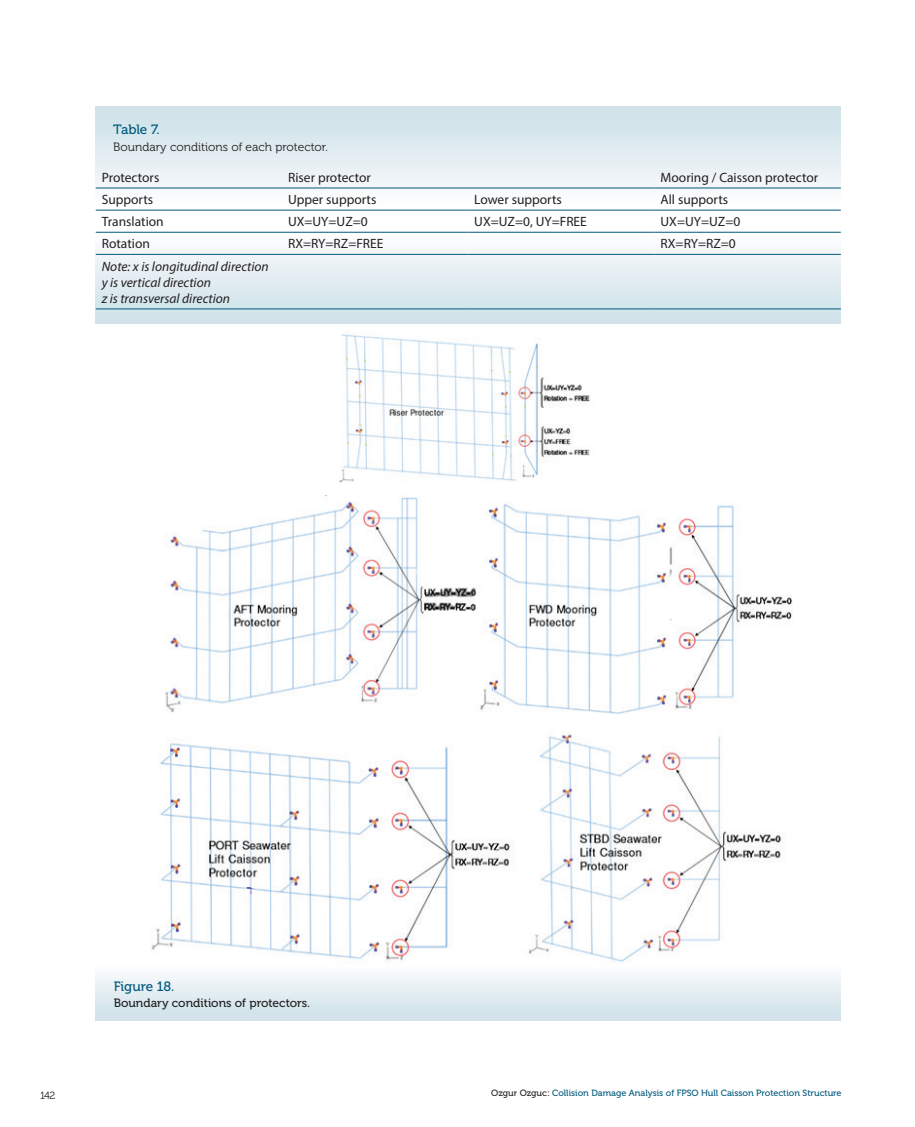
<style>
.page{position:relative;width:915px;height:1127px;background:#fff}
.page>*{position:absolute;margin:0;border:0;box-sizing:border-box;transform-origin:0 0}
.t1{font:13.5px "Myriad Pro";color:#231f20}
.t2{font:italic 13.5px/16.2px "Myriad Pro";color:#231f20}
.t3{font:13.5px "Museo 500";color:#00597c}
.t4{font:12px "Museo 300";color:#231f20}
.t5{font:12px "Museo 500";color:#231f20}
.t6{font:10.5px "Museo 300";color:#231f20}
.t7{font:9px "Museo 500";color:#00597c}
.s1{color:#231f20}
</style>
<div class="page">
<div style="left:96px;top:965px;width:744px;height:55px;background:linear-gradient(to bottom,#fdfcfe,#cce1e8)"></div>
<div style="left:96px;top:233px;width:744px;height:90px;background:linear-gradient(to bottom,#fbfbfd,#cde1e8)"></div>
<div style="left:96px;top:106px;width:744px;height:99px;background:linear-gradient(to bottom,#cce0e7,#fcfcfd)"></div>
<hr style="left:96px;top:188px;width:186px;height:1px;background:#00597c">
<hr style="left:282px;top:188px;width:186px;height:1px;background:#00597c">
<hr style="left:468px;top:188px;width:186px;height:1px;background:#00597c">
<hr style="left:654px;top:188px;width:186px;height:1px;background:#00597c">
<hr style="left:96px;top:210px;width:186px;height:1px;background:#00597c">
<hr style="left:282px;top:210px;width:186px;height:1px;background:#00597c">
<hr style="left:468px;top:210px;width:186px;height:1px;background:#00597c">
<hr style="left:654px;top:210px;width:186px;height:1px;background:#00597c">
<hr style="left:96px;top:232px;width:186px;height:1px;background:#00597c">
<hr style="left:282px;top:232px;width:186px;height:1px;background:#00597c">
<hr style="left:468px;top:232px;width:186px;height:1px;background:#00597c">
<hr style="left:654px;top:232px;width:186px;height:1px;background:#00597c">
<hr style="left:96px;top:254px;width:186px;height:1px;background:#00597c">
<hr style="left:282px;top:254px;width:186px;height:1px;background:#00597c">
<hr style="left:468px;top:254px;width:186px;height:1px;background:#00597c">
<hr style="left:654px;top:254px;width:186px;height:1px;background:#00597c">
<hr style="left:96px;top:309px;width:186px;height:1px;background:#00597c">
<hr style="left:282px;top:309px;width:186px;height:1px;background:#00597c">
<hr style="left:468px;top:309px;width:186px;height:1px;background:#00597c">
<hr style="left:654px;top:309px;width:186px;height:1px;background:#00597c">
<img style="left:339px;top:333px;width:251px;height:150px">
<img style="left:165px;top:495px;width:626px;height:219px">
<img style="left:151px;top:731px;width:633px;height:231px">
<p class="t3" style="left:113px;top:122px;width:48px">Table 7.</p>
<p class="t4" style="left:113px;top:140px;width:216px">Boundary conditions of each protector.</p>
<p class="t1" style="left:102px;top:169px;width:59px">Protectors</p>
<p class="t1" style="left:288px;top:169px;width:84px">Riser protector</p>
<p class="t1" style="left:660px;top:169px;width:159px">Mooring / Caisson protector</p>
<p class="t1" style="left:102px;top:191px;width:53px">Supports</p>
<p class="t1" style="left:288px;top:191px;width:90px">Upper supports</p>
<p class="t1" style="left:474px;top:191px;width:89px">Lower supports</p>
<p class="t1" style="left:660px;top:191px;width:69px">All supports</p>
<p class="t1" style="left:102px;top:213px;width:63px">Translation</p>
<p class="t1" style="left:288px;top:213px;width:81px">UX=UY=UZ=0</p>
<p class="t1" style="left:474px;top:213px;width:114px">UX=UZ=0, UY=FREE</p>
<p class="t1" style="left:660px;top:213px;width:81px">UX=UY=UZ=0</p>
<p class="t1" style="left:102px;top:235px;width:50px">Rotation</p>
<p class="t1" style="left:288px;top:235px;width:97px">RX=RY=RZ=FREE</p>
<p class="t1" style="left:660px;top:235px;width:77px">RX=RY=RZ=0</p>
<p class="t2" style="left:102px;top:258px;width:168px">Note: x is longitudinal direction y is vertical direction<br>z is transversal direction</p>
<p class="t3" style="left:114px;top:979px;width:62px">Figure 18.</p>
<p class="t5" style="left:114px;top:996px;width:198px">Boundary conditions of protectors.</p>
<p class="t6" style="left:40px;top:1090px;width:17px">142</p>
<p class="t7" style="left:491px;top:1088px;width:352px"><span class="s1">Ozgur Ozguc:</span> Collision Damage Analysis of FPSO Hull Caisson Protection Structure</p>
</div>
